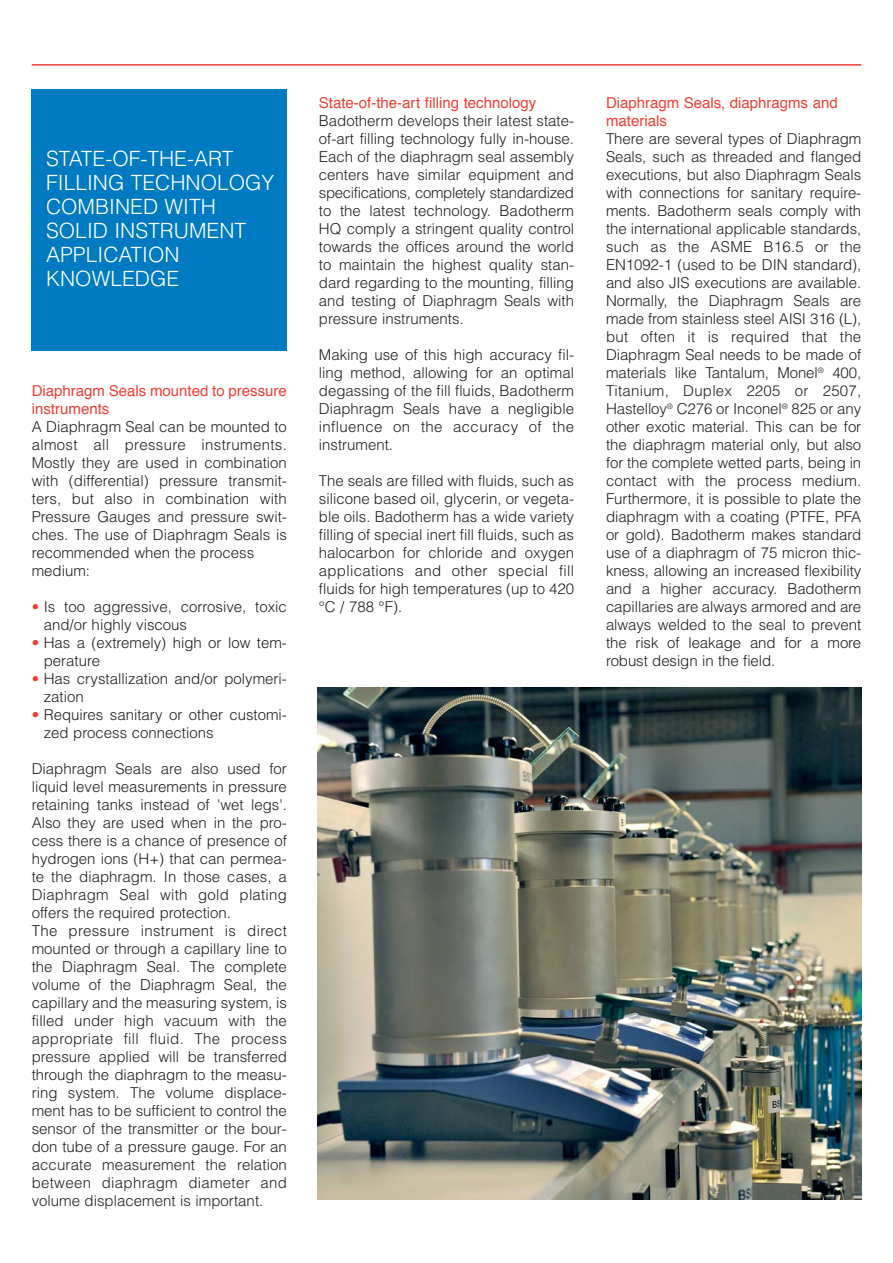
<style>
.page{position:relative;width:893px;height:1263px;background:#fff}
.page>*{position:absolute;margin:0;border:0;box-sizing:border-box;transform-origin:0 0}
.t1{font:300 21px/24px "Helvetica";color:#fff}
.t2{font:300 15px/18px "Helvetica";color:#231f20}
.t3{font:15px/18px "Helvetica";color:#ef4035}
.s1{color:#ef4035}
</style>
<div class="page">
<div style="left:32px;top:90px;width:255px;height:260px;background:#007bc1"></div>
<img style="left:318px;top:687px;width:543px;height:513px">
<hr style="left:32px;top:64px;width:829px;height:2px;background:#ef4035">
<h1 class="t1" style="left:46px;top:149px;width:230px">STATE-OF-THE-ART<br>FILLING TECHNOLOGY<br>COMBINED WITH<br>SOLID INSTRUMENT<br>APPLICATION<br>KNOWLEDGE</h1>
<p class="t3" style="left:32px;top:383px;width:257px">Diaphragm Seals mounted to pressure instruments</p>
<p class="t2" style="left:32px;top:419px;width:257px">A Diaphragm Seal can be mounted to almost all pressure instruments.<br>Mostly they are used in combination with (differential) pressure transmit&shy;ters, but also in combination with<br>Pressure Gauges and pressure swit&shy;ches. The use of Diaphragm Seals is recommended when the process medium:</p>
<p class="t2" style="left:44px;top:599px;width:245px;text-indent:-12px"><span class="s1">•</span> Is too aggressive, corrosive, toxic and/or highly viscous</p>
<p class="t2" style="left:44px;top:635px;width:245px;text-indent:-12px"><span class="s1">•</span> Has a (extremely) high or low tem&shy;perature</p>
<p class="t2" style="left:44px;top:671px;width:245px;text-indent:-12px"><span class="s1">•</span> Has crystallization and/or polymeri&shy;zation</p>
<p class="t2" style="left:44px;top:707px;width:245px;text-indent:-12px"><span class="s1">•</span> Requires sanitary or other customi&shy;zed process connections</p>
<p class="t2" style="left:32px;top:761px;width:257px">Diaphragm Seals are also used for liquid level measurements in pressure retaining tanks instead of 'wet legs'.<br>Also they are used when in the pro&shy;cess there is a chance of presence of hydrogen ions (H+) that can permea&shy;te the diaphragm. In those cases, a Diaphragm Seal with gold plating offers the required protection.<br>The pressure instrument is direct mounted or through a capillary line to the Diaphragm Seal. The complete volume of the Diaphragm Seal, the capillary and the measuring system, is filled under high vacuum with the appropriate fill fluid. The process pressure applied will be transferred through the diaphragm to the measu&shy;ring system. The volume displace&shy;ment has to be sufficient to control the sensor of the transmitter or the bour&shy;don tube of a pressure gauge. For an accurate measurement the relation between diaphragm diameter and volume displacement is important.</p>
<p class="t3" style="left:319px;top:95px;width:219px">State-of-the-art filling technology</p>
<p class="t2" style="left:319px;top:113px;width:257px;text-align:justify">Badotherm develops their latest state&shy;of-art filling technology fully in-house.<br>Each of the diaphragm seal assembly centers have similar equipment and specifications, completely standardized to the latest technology. Badotherm HQ comply a stringent quality control towards the offices around the world to maintain the highest quality stan&shy;dard regarding to the mounting, filling and testing of Diaphragm Seals with pressure instruments.</p>
<p class="t2" style="left:319px;top:347px;width:257px;text-align:justify">Making use of this high accuracy fil&shy;ling method, allowing for an optimal degassing of the fill fluids, Badotherm Diaphragm Seals have a negligible influence on the accuracy of the instrument.</p>
<p class="t2" style="left:319px;top:473px;width:257px;text-align:justify">The seals are filled with fluids, such as silicone based oil, glycerin, or vegeta&shy;ble oils. Badotherm has a wide variety filling of special inert fill fluids, such as halocarbon for chloride and oxygen applications and other special fill fluids for high temperatures (up to 420 °C / 788 °F).</p>
<p class="t3" style="left:606px;top:95px;width:233px">Diaphragm Seals, diaphragms and materials</p>
<p class="t2" style="left:606px;top:131px;width:257px;text-align:justify">There are several types of Diaphragm Seals, such as threaded and flanged executions, but also Diaphragm Seals with connections for sanitary require&shy;ments. Badotherm seals comply with the international applicable standards, such as the ASME B16.5 or the EN1092-1 (used to be DIN standard), and also JIS executions are available.<br>Normally, the Diaphragm Seals are made from stainless steel AISI 316 (L), but often it is required that the Diaphragm Seal needs to be made of materials like Tantalum, Monel<sup>®</sup> 400, Titanium, Duplex 2205 or 2507, Hastelloy<sup>®</sup> C276 or Inconel<sup>®</sup> 825 or any other exotic material. This can be for the diaphragm material only, but also for the complete wetted parts, being in contact with the process medium.<br>Furthermore, it is possible to plate the diaphragm with a coating (PTFE, PFA or gold). Badotherm makes standard use of a diaphragm of 75 micron thic&shy;kness, allowing an increased flexibility and a higher accuracy. Badotherm capillaries are always armored and are always welded to the seal to prevent the risk of leakage and for a more robust design in the field.</p>
</div>
